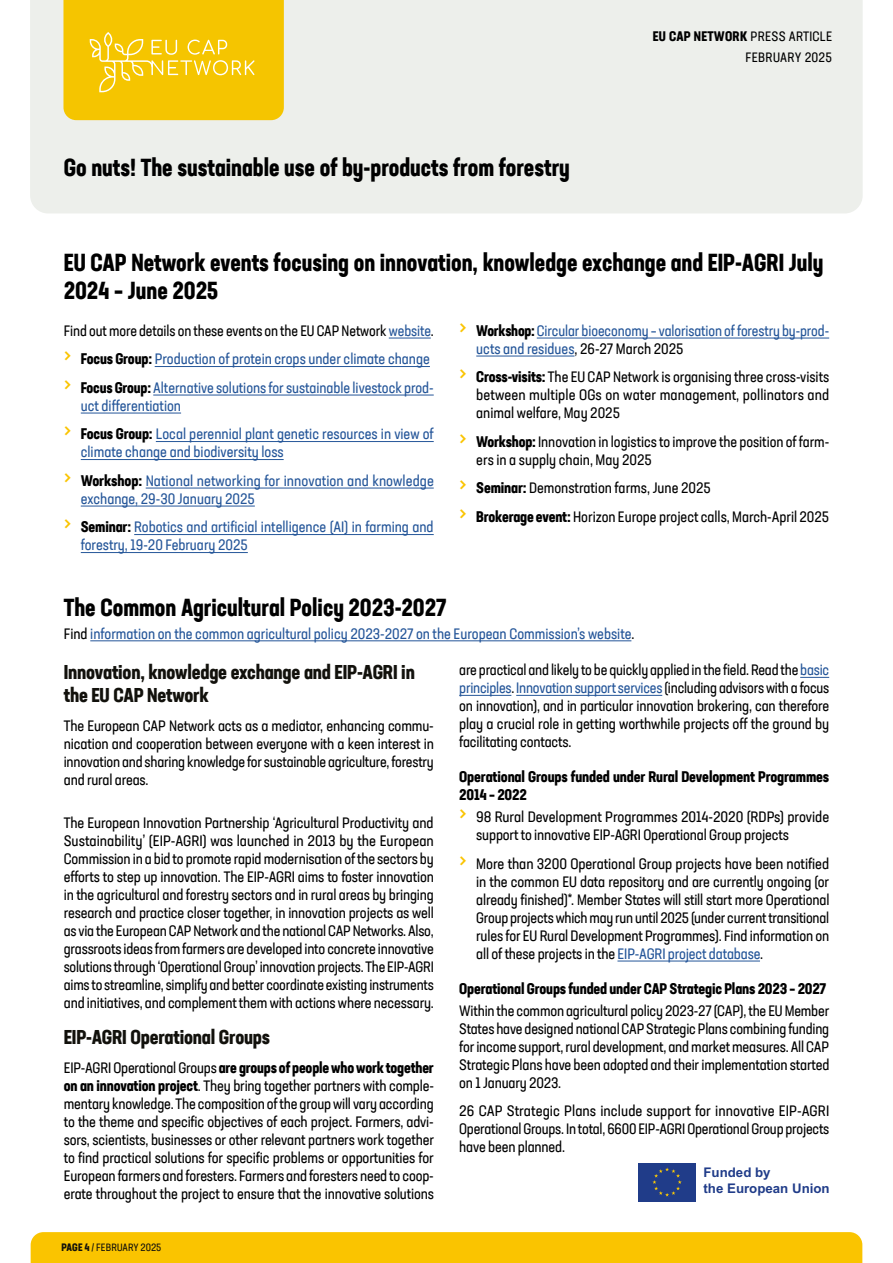
<style>
.page{position:relative;width:893px;height:1263px;background:#fff}
.page>*{position:absolute;margin:0;border:0;box-sizing:border-box;transform-origin:0 0}
.t1{font:700 condensed 24px/28.5px "Neusa Next Std";color:#000;scale:.96 1}
.t2{font:700 condensed 19.5px/23.4px "Neusa Next Std";letter-spacing:-.01em;color:#12110c}
.t3{font:condensed 15px/18px "Neusa Next Std";letter-spacing:-.01em;color:#000;text-align:justify}
.t4{font:condensed 15px/28.5px "Neusa Next Std";color:#255699}
.t5{font:700 condensed 15px/18px "Neusa Next Std";letter-spacing:-.01em;color:#000}
.t6{font:condensed 13.5px/21px "Neusa Next Std";letter-spacing:.02em;color:#000;text-align:right}
.t7{font:700 13.35px/15.9px "Arial";color:#203c89}
.t8{font:condensed 10.5px "Neusa Next Std";letter-spacing:.005em;color:#12110c}
.s1{font-weight:700}
.s2{color:#000}
.s3{font-size:22.5px;color:#fac400}
.s4{font-weight:700;color:#000}
.s5{color:#255699}
</style>
<div class="page">
<div style="left:31px;top:1232px;width:831px;height:31px;background:#fac400"></div>
<div style="left:30px;top:0;width:833px;height:213px;background:#edefeb"></div>
<svg style="left:63px;top:0;width:221px;height:120px;background:#f5c70c"></svg>
<hr style="left:389px;top:338px;width:42px;height:1px;background:#255699">
<hr style="left:155px;top:366px;width:275px;height:1px;background:#255699">
<hr style="left:153px;top:395px;width:281px;height:1px;background:#255699">
<hr style="left:81px;top:413px;width:100px;height:1px;background:#255699">
<hr style="left:156px;top:441px;width:278px;height:1px;background:#255699">
<hr style="left:81px;top:459px;width:203px;height:1px;background:#255699">
<hr style="left:146px;top:488px;width:288px;height:1px;background:#255699">
<hr style="left:81px;top:506px;width:174px;height:1px;background:#255699">
<hr style="left:134px;top:534px;width:300px;height:1px;background:#255699">
<hr style="left:81px;top:552px;width:167px;height:1px;background:#255699">
<hr style="left:537px;top:338px;width:292px;height:1px;background:#255699">
<hr style="left:476px;top:356px;width:98px;height:1px;background:#255699">
<svg style="left:800px;top:677px;width:29px;height:1px"></svg>
<hr style="left:459px;top:695px;width:52px;height:1px;background:#255699">
<hr style="left:516px;top:695px;width:146px;height:1px;background:#255699">
<hr style="left:617px;top:961px;width:143px;height:1px;background:#255699">
<hr style="left:90px;top:640px;width:541px;height:1px;background:#255699">
<svg style="left:638px;top:1201px;width:58px;height:1px"></svg>
<div style="left:638px;top:1163px;width:58px;height:38px;background:#203c89"></div>
<svg style="left:652px;top:1167px;width:30px;height:29px"></svg>
<h1 class="t1" style="left:64px;top:153px;width:529px">Go nuts! The sustainable use of by-products from forestry</h1>
<p class="t6" style="left:653px;top:26px;width:181px"><span class="s1">EU CAP NETWORK</span> PRESS ARTICLE<br>FEBRUARY 2025</p>
<h1 class="t1" style="left:64px;top:248px;width:793px">EU CAP Network events focusing on innovation, knowledge exchange and EIP-AGRI July<br>2024 – June 2025</h1>
<p class="t4" style="left:64px;top:316px;width:371px"><span class="s2">Find out more details on these events on the EU CAP Network</span> website<span class="s2">. </span><span class="s3">&gt;</span> <span class="s4">Focus Group:</span> Production of protein crops under climate change <span class="s3">&gt;</span> <span class="s4">Focus Group:</span> Alternative solutions for sustainable livestock prod-</p>
<p class="t4" style="left:64px;top:391px;width:371px;text-indent:17px">uct differentiation<br><span class="s3">&gt;</span> <span class="s4">Focus Group:</span> Local perennial plant genetic resources in view of</p>
<p class="t4" style="left:64px;top:438px;width:372px;text-indent:17px">climate change and biodiversity loss<br><span class="s3">&gt;</span> <span class="s4">Workshop:</span> National networking for innovation and knowledge</p>
<p class="t4" style="left:64px;top:484px;width:371px;text-indent:17px">exchange, 29-30 January 2025<br><span class="s3">&gt;</span> <span class="s4">Seminar:</span> Robotics and artificial intelligence (AI) in farming and</p>
<p class="t4" style="left:81px;top:531px;width:169px">forestry, 19-20 February 2025</p>
<p class="t4" style="left:476px;top:321px;width:354px;line-height:18px;text-indent:-17px"><span class="s3">&gt;</span> <span class="s4">Workshop:</span> Circular bioeconomy – valorisation of forestry by-prod&shy;ucts and residues<span class="s2">, 26-27 March 2025</span></p>
<p class="t3" style="left:476px;top:368px;width:354px;text-indent:-17px"><span class="s3">&gt;</span> <span class="s1">Cross-visits:</span> The EU CAP Network is organising three cross-visits between multiple OGs on water management, pollinators and animal welfare, May 2025</p>
<p class="t3" style="left:476px;top:432px;width:354px;text-indent:-17px"><span class="s3">&gt;</span> <span class="s1">Workshop:</span> Innovation in logistics to improve the position of farm&shy;ers in a supply chain, May 2025</p>
<p class="t3" style="left:459px;top:474px;width:371px;line-height:28.5px"><span class="s3">&gt;</span> <span class="s1">Seminar:</span> Demonstration farms, June 2025<br><span class="s3">&gt;</span> <span class="s1">Brokerage event:</span> Horizon Europe project calls, March-April 2025</p>
<h1 class="t1" style="left:64px;top:593px;width:400px">The Common Agricultural Policy 2023-2027</h1>
<p class="t4" style="left:64px;top:619px;width:572px"><span class="s2">Find</span> information on the common agricultural policy 2023-2027 on the European Commission’s website<span class="s2">.</span></p>
<h2 class="t2" style="left:64px;top:660px;width:353px">Innovation, knowledge exchange and EIP-AGRI in the EU CAP Network</h2>
<p class="t3" style="left:64px;top:716px;width:372px">The European CAP Network acts as a mediator, enhancing commu&shy;nication and cooperation between everyone with a keen interest in innovation and sharing knowledge for sustainable agriculture, forestry and rural areas.</p>
<p class="t3" style="left:64px;top:814px;width:372px">The European Innovation Partnership ‘Agricultural Productivity and Sustainability’ (EIP-AGRI) was launched in 2013 by the European Commission in a bid to promote rapid modernisation of the sectors by efforts to step up innovation. The EIP-AGRI aims to foster innovation in the agricultural and forestry sectors and in rural areas by bringing research and practice closer together, in innovation projects as well as via the European CAP Network and the national CAP Networks. Also, grassroots ideas from farmers are developed into concrete innovative solutions through ‘Operational Group’ innovation projects. The EIP-AGRI aims to streamline, simplify and better coordinate existing instruments and initiatives, and complement them with actions where necessary.</p>
<h2 class="t2" style="left:64px;top:1025px;width:208px">EIP-AGRI Operational Groups</h2>
<p class="t3" style="left:64px;top:1058px;width:372px">EIP-AGRI Operational Groups <span class="s1">are groups of people who work together on an innovation project</span>. They bring together partners with comple&shy;mentary knowledge. The composition of the group will vary according to the theme and specific objectives of each project. Farmers, advi&shy;sors, scientists, businesses or other relevant partners work together to find practical solutions for specific problems or opportunities for European farmers and foresters. Farmers and foresters need to coop&shy;erate throughout the project to ensure that the innovative solutions</p>
<p class="t8" style="left:62px;top:1241px;width:101px"><span class="s1">PAGE 4</span> / FEBRUARY 2025</p>
<p class="t3" style="left:459px;top:661px;width:372px">are practical and likely to be quickly applied in the field. Read the <span class="s5">basic principles</span>. <span class="s5">Innovation support services</span> (including advisors with a focus on innovation), and in particular innovation brokering, can therefore play a crucial role in getting worthwhile projects off the ground by facilitating contacts.</p>
<p class="t5" style="left:459px;top:767px;width:371px">Operational Groups funded under Rural Development Programmes<br>2014 – 2022</p>
<p class="t3" style="left:476px;top:808px;width:354px;text-indent:-17px"><span class="s3">&gt;</span> 98 Rural Development Programmes 2014-2020 (RDPs) provide support to innovative EIP-AGRI Operational Group projects</p>
<p class="t3" style="left:476px;top:854px;width:355px;text-indent:-17px"><span class="s3">&gt;</span> More than 3200 Operational Group projects have been notified in the common EU data repository and are currently ongoing (or already finished)*. Member States will still start more Operational Group projects which may run until 2025 (under current transitional rules for EU Rural Development Programmes). Find information on all of these projects in the <span class="s5">EIP-AGRI project database</span>.</p>
<p class="t5" style="left:459px;top:979px;width:369px">Operational Groups funded under CAP Strategic Plans 2023 – 2027</p>
<p class="t3" style="left:459px;top:1001px;width:372px">Within the common agricultural policy 2023-27 (CAP), the EU Member States have designed national CAP Strategic Plans combining funding for income support, rural development, and market measures. All CAP Strategic Plans have been adopted and their implementation started on 1 January 2023.</p>
<p class="t3" style="left:459px;top:1102px;width:372px">26 CAP Strategic Plans include support for innovative EIP-AGRI Operational Groups. In total, 6600 EIP-AGRI Operational Group projects have been planned.</p>
<p class="t7" style="left:703px;top:1165px;width:128px">Funded by<br>the European Union</p>
</div>
